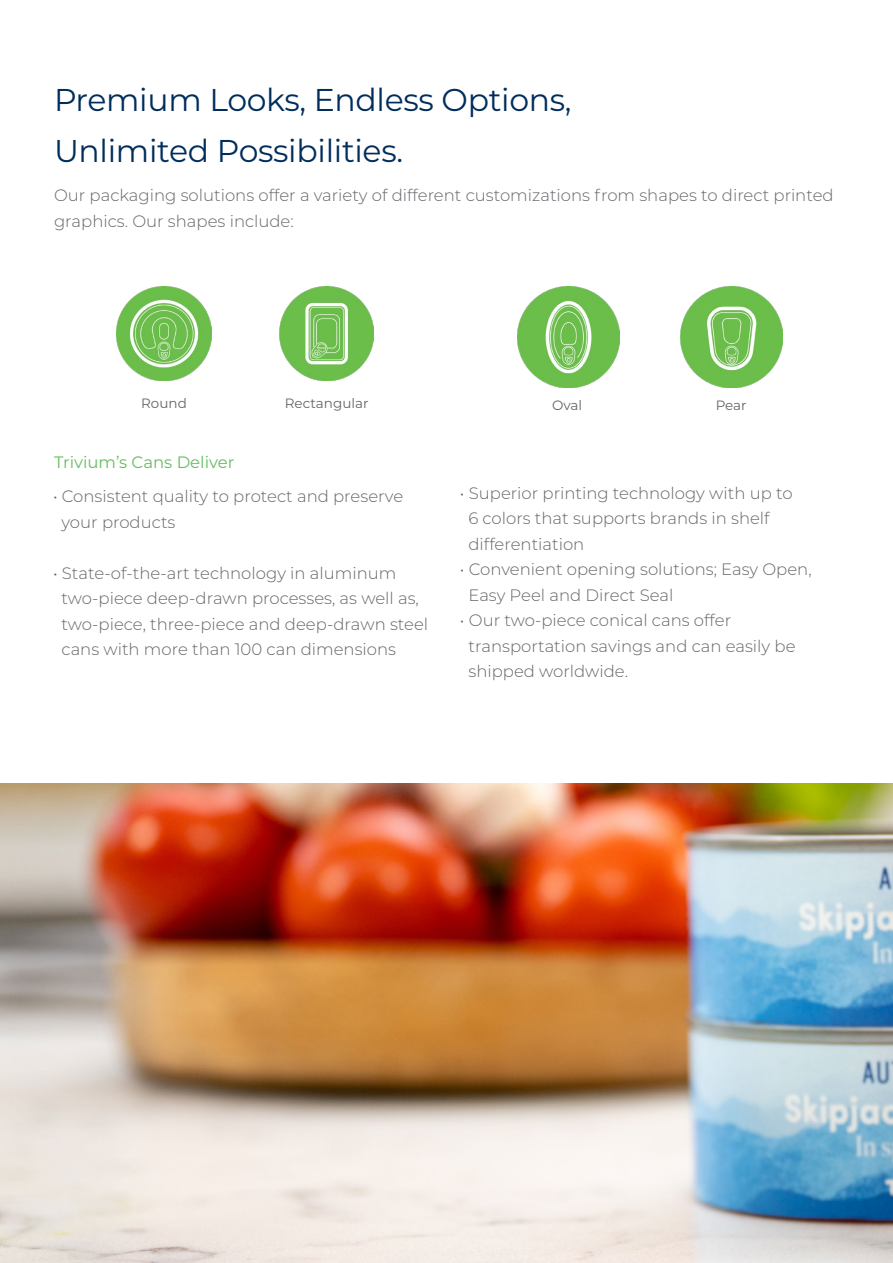
<style>
.page{position:relative;width:893px;height:1263px;background:#fff}
.page>*{position:absolute;margin:0;border:0;box-sizing:border-box;transform-origin:0 0}
.t1{font:31.5px/51px "Montserrat";letter-spacing:-.01em;color:#002d5b}
.t2{font:300 16.5px/25.5px "Montserrat";color:#636569}
.t3{font:16.5px "Montserrat";color:#65bd60}
.t4{font:13.5px "Montserrat";color:#636569}
</style>
<div class="page">
<img style="left:117px;top:286px;width:94px;height:95px">
<img style="left:279px;top:286px;width:95px;height:95px">
<img style="left:680px;top:286px;width:102px;height:102px">
<img style="left:518px;top:286px;width:101px;height:102px">
<img style="left:0;top:783px;width:893px;height:480px">
<h1 class="t1" style="left:54px;top:73px;width:519px">Premium Looks, Endless Options,<br>Unlimited Possibilities.</h1>
<p class="t2" style="left:54px;top:182px;width:781px">Our packaging solutions offer a variety of different customizations from shapes to direct printed graphics. Our shapes include:</p>
<p class="t4" style="left:141px;top:394px;width:47px">Round</p>
<p class="t4" style="left:285px;top:394px;width:85px">Rectangular</p>
<p class="t4" style="left:552px;top:396px;width:32px">Oval</p>
<p class="t4" style="left:716px;top:396px;width:32px">Pear</p>
<p class="t3" style="left:54px;top:450px;width:182px">Trivium’s Cans Deliver</p>
<p class="t2" style="left:62px;top:483px;width:343px;text-indent:-8px">• Consistent quality to protect and preserve your products</p>
<p class="t2" style="left:62px;top:559px;width:368px;text-indent:-8px">• State-of-the-art technology in aluminum two-piece deep-drawn processes, as well as, two-piece, three-piece and deep-drawn steel cans with more than 100 can dimensions</p>
<p class="t2" style="left:468px;top:480px;width:326px;text-indent:-8px">• Superior printing technology with up to<br>6 colors that supports brands in shelf differentiation</p>
<p class="t2" style="left:468px;top:556px;width:345px;text-indent:-8px">• Convenient opening solutions; Easy Open,<br>Easy Peel and Direct Seal</p>
<p class="t2" style="left:468px;top:607px;width:329px;text-indent:-8px">• Our two-piece conical cans offer transportation savings and can easily be shipped worldwide.</p>
</div>
